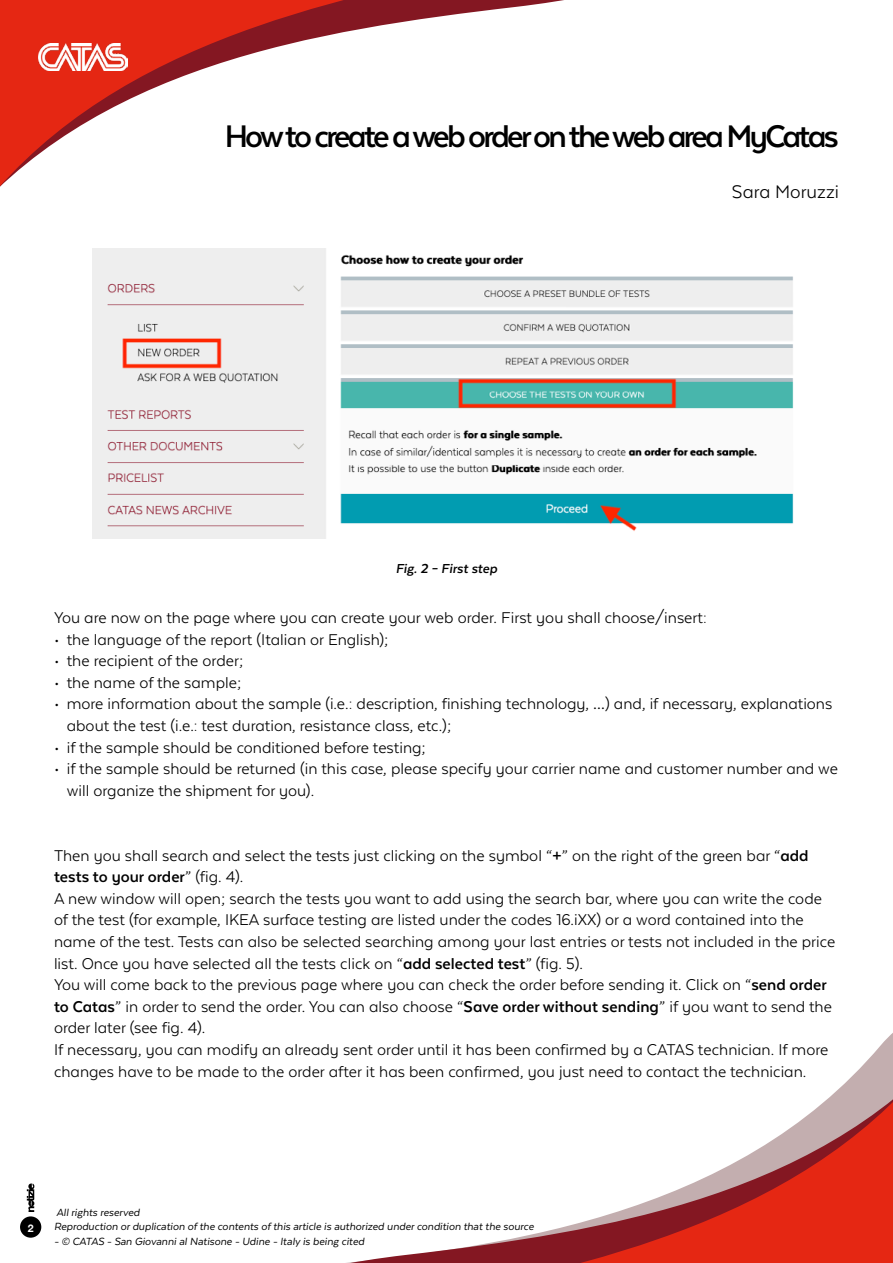
<style>
.page{position:relative;width:893px;height:1263px;background:#fff}
.page>*{position:absolute;margin:0;border:0;box-sizing:border-box;transform-origin:0 0}
.t1{font:700 36px "Texta Alt";letter-spacing:-.075em;color:#000}
.t2{font:21px "Texta Alt";color:#000}
.t3{font:18px/21.6px "Texta Alt";color:#000}
.t4{font:italic 700 15px "Texta Alt";color:#000}
.t5{font:italic 12px/14.4px "Texta Alt";color:#000}
.t6{font:700 10.5px "Helvetica Neue";color:#fff}
.s1{font-weight:700}
</style>
<div class="page">
<svg style="left:0;top:0;width:564px;height:439px"></svg>
<svg style="left:20px;top:1033px;width:873px;height:230px"></svg>
<div style="left:20px;top:1216px;width:21px;height:22px;background:#000;border-radius:50%"></div>
<svg style="left:27px;top:1183px;width:7px;height:29px"></svg>
<img style="left:38px;top:43px;width:89px;height:27px">
<img style="left:93px;top:249px;width:701px;height:290px">
<h1 class="t1" style="left:225px;top:118px;width:616px">How to create a web order on the web area MyCatas</h1>
<p class="t2" style="left:732px;top:180px;width:109px">Sara Moruzzi</p>
<p class="t4" style="left:396px;top:560px;width:103px">Fig. 2 – First step</p>
<p class="t3" style="left:54px;top:607px;width:654px">You are now on the page where you can create your web order. First you shall choose/insert:</p>
<p class="t3" style="left:54px;top:628px;width:336px">• the language of the report (Italian or English);</p>
<p class="t3" style="left:54px;top:650px;width:191px">• the recipient of the order;</p>
<p class="t3" style="left:54px;top:671px;width:189px">• the name of the sample;</p>
<p class="t3" style="left:67px;top:693px;width:767px;text-indent:-13px">• more information about the sample (i.e.: description, finishing technology, …) and, if necessary, explanations about the test (i.e.: test duration, resistance class, etc.);</p>
<p class="t3" style="left:54px;top:736px;width:373px">• if the sample should be conditioned before testing;</p>
<p class="t3" style="left:67px;top:758px;width:773px;text-indent:-13px">• if the sample should be returned (in this case, please specify your carrier name and customer number and we will organize the shipment for you).</p>
<p class="t3" style="left:54px;top:844px;width:783px">Then you shall search and select the tests just clicking on the symbol “<span class="s1">+</span>” on the right of the green bar “<span class="s1">add tests to your order</span>” (fig. 4).<br>A new window will open; search the tests you want to add using the search bar, where you can write the code of the test (for example, IKEA surface testing are listed under the codes 16.iXX) or a word contained into the name of the test. Tests can also be selected searching among your last entries or tests not included in the price list. Once you have selected all the tests click on “<span class="s1">add selected test</span>” (fig. 5).<br>You will come back to the previous page where you can check the order before sending it. Click on “<span class="s1">send order to Catas</span>” in order to send the order. You can also choose “<span class="s1">Save order without sending</span>” if you want to send the order later (see fig. 4).<br>If necessary, you can modify an already sent order until it has been confirmed by a CATAS technician. If more changes have to be made to the order after it has been confirmed, you just need to contact the technician.</p>
<p class="t6" style="left:28px;top:1220px;width:7px">2</p>
<p class="t5" style="left:54px;top:1205px;width:481px">All rights reserved<br>Reproduction or duplication of the contents of this article is authorized under condition that the source</p>
<p class="t5" style="left:54px;top:1234px;width:312px">- © CATAS - San Giovanni al Natisone - Udine - Italy is being cited</p>
</div>
